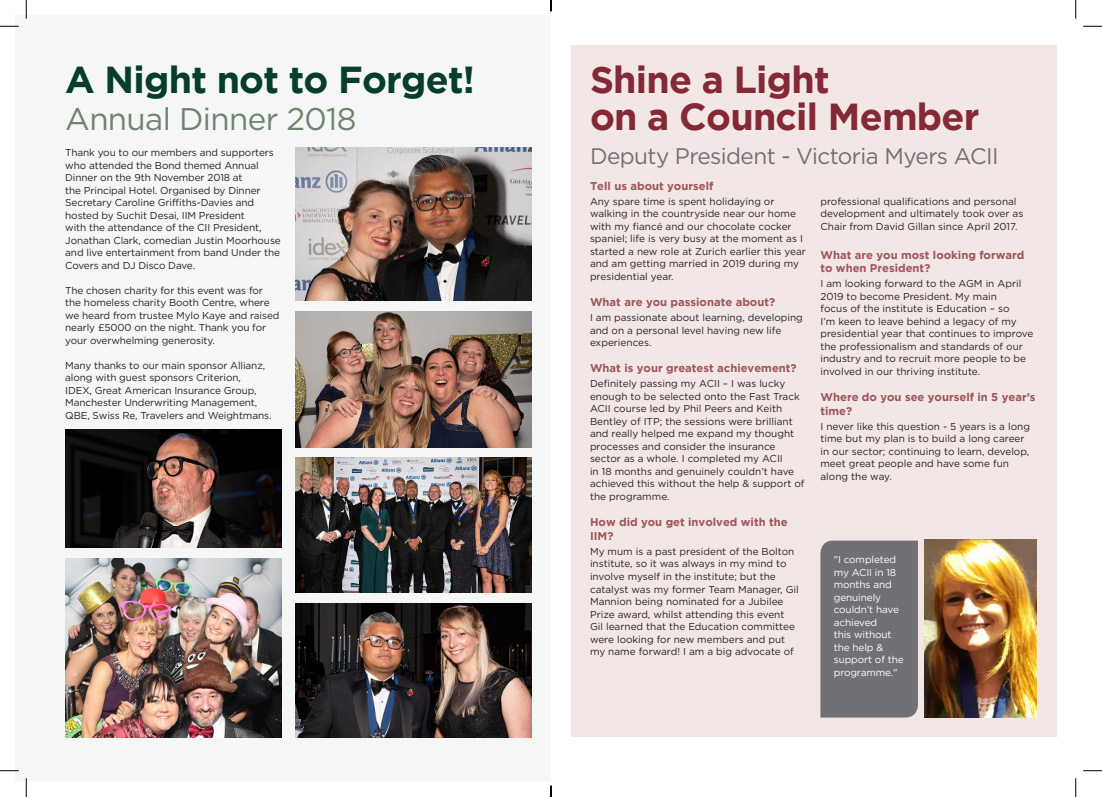
<style>
.page{position:relative;width:1102px;height:797px;background:#fff}
.page>*{position:absolute;margin:0;border:0;box-sizing:border-box;transform-origin:0 0}
.t1{font:700 37.5px/37.5px "Gotham";letter-spacing:-.02em;color:#842936}
.t2{font:700 37.5px "Gotham";letter-spacing:-.02em;color:#073e2b}
.t3{font:31.25px "Gotham HTF";letter-spacing:-.02em;color:#6f8370}
.t4{font:22.5px "Gotham HTF";letter-spacing:-.025em;color:#717074}
.t5{font:700 11.25px/13.8px "Gotham";color:#9f565a}
.t6{font:10px/12.5px "Gotham HTF";color:#262324}
.t7{font:10px/12.5px "Gotham HTF";letter-spacing:-.01em;color:#fff}
</style>
<div class="page">
<div style="left:16px;top:16px;width:535px;height:765px;background:#f4f7f6"></div>
<div style="left:571px;top:46px;width:485px;height:691px;background:#f3e7e6"></div>
<img style="left:65px;top:558px;width:216px;height:179px">
<img style="left:65px;top:429px;width:216px;height:119px">
<img style="left:296px;top:603px;width:235px;height:134px">
<img style="left:296px;top:311px;width:235px;height:136px">
<img style="left:296px;top:458px;width:235px;height:135px">
<img style="left:296px;top:148px;width:235px;height:153px">
<img style="left:924px;top:539px;width:112px;height:178px">
<div style="left:820px;top:540px;width:97px;height:177px;background:#717074"></div>
<svg style="left:0;top:25px;width:19px;height:2px"></svg>
<svg style="left:1083px;top:25px;width:18px;height:2px"></svg>
<svg style="left:0;top:770px;width:19px;height:1px"></svg>
<svg style="left:1083px;top:770px;width:18px;height:1px"></svg>
<svg style="left:25px;top:0;width:2px;height:19px"></svg>
<svg style="left:25px;top:778px;width:2px;height:19px"></svg>
<svg style="left:1075px;top:0;width:1px;height:19px"></svg>
<svg style="left:1075px;top:778px;width:1px;height:19px"></svg>
<svg style="left:550px;top:785px;width:1px;height:12px"></svg>
<p class="t2" style="left:65px;top:58px;width:411px">A Night not to Forget!</p>
<p class="t3" style="left:65px;top:102px;width:292px">Annual Dinner 2018</p>
<p class="t6" style="left:65px;top:146px;width:217px">Thank you to our members and supporters who attended the Bond themed Annual Dinner on the 9th November 2018 at<br>the Principal Hotel. Organised by Dinner Secretary Caroline Griffiths-Davies and hosted by Suchit Desai, IIM President<br>with the attendance of the CII President, Jonathan Clark, comedian Justin Moorhouse and live entertainment from band Under the Covers and DJ Disco Dave.</p>
<p class="t6" style="left:65px;top:284px;width:216px">The chosen charity for this event was for the homeless charity Booth Centre, where we heard from trustee Mylo Kaye and raised nearly £5000 on the night. Thank you for your overwhelming generosity.</p>
<p class="t6" style="left:65px;top:359px;width:208px">Many thanks to our main sponsor Allianz, along with guest sponsors Criterion,<br>IDEX, Great American Insurance Group, Manchester Underwriting Management, QBE, Swiss Re, Travelers and Weightmans.</p>
<p class="t1" style="left:590px;top:60px;width:391px">Shine a Light<br>on a Council Member</p>
<p class="t4" style="left:590px;top:143px;width:410px">Deputy President - Victoria Myers ACII</p>
<p class="t5" style="left:590px;top:179px;width:125px">Tell us about yourself</p>
<p class="t6" style="left:590px;top:195px;width:217px">Any spare time is spent holidaying or walking in the countryside near our home with my fiancé and our chocolate cocker spaniel; life is very busy at the moment as I started a new role at Zurich earlier this year and am getting married in 2019 during my presidential year.</p>
<p class="t5" style="left:590px;top:295px;width:187px">What are you passionate about?</p>
<p class="t6" style="left:590px;top:311px;width:214px">I am passionate about learning, developing and on a personal level having new life experiences.</p>
<p class="t5" style="left:590px;top:361px;width:208px">What is your greatest achievement?</p>
<p class="t6" style="left:590px;top:377px;width:216px">Definitely passing my ACII – I was lucky enough to be selected onto the Fast Track ACII course led by Phil Peers and Keith Bentley of ITP; the sessions were brilliant and really helped me expand my thought processes and consider the insurance sector as a whole. I completed my ACII<br>in 18 months and genuinely couldn’t have achieved this without the help &amp; support of the programme.</p>
<p class="t5" style="left:590px;top:515px;width:199px">How did you get involved with the<br>IIM?</p>
<p class="t6" style="left:590px;top:545px;width:210px">My mum is a past president of the Bolton institute, so it was always in my mind to involve myself in the institute; but the catalyst was my former Team Manager, Gil Mannion being nominated for a Jubilee Prize award, whilst attending this event Gil learned that the Education committee were looking for new members and put my name forward! I am a big advocate of</p>
<p class="t6" style="left:820px;top:195px;width:204px">professional qualifications and personal development and ultimately took over as<br>Chair from David Gillan since April 2017.</p>
<p class="t5" style="left:820px;top:247px;width:205px">What are you most looking forward to when President?</p>
<p class="t6" style="left:820px;top:277px;width:214px">I am looking forward to the AGM in April 2019 to become President. My main<br>focus of the institute is Education – so<br>I’m keen to leave behind a legacy of my presidential year that continues to improve the professionalism and standards of our industry and to recruit more people to be involved in our thriving institute.</p>
<p class="t5" style="left:820px;top:390px;width:217px">Where do you see yourself in 5 year’s time?</p>
<p class="t6" style="left:820px;top:420px;width:211px">I never like this question - 5 years is a long time but my plan is to build a long career in our sector; continuing to learn, develop, meet great people and have some fun along the way.</p>
<p class="t7" style="left:833px;top:553px;width:71px">"I completed my ACII in 18 months and genuinely couldn’t have achieved<br>this without the help &amp; support of the programme."</p>
</div>
